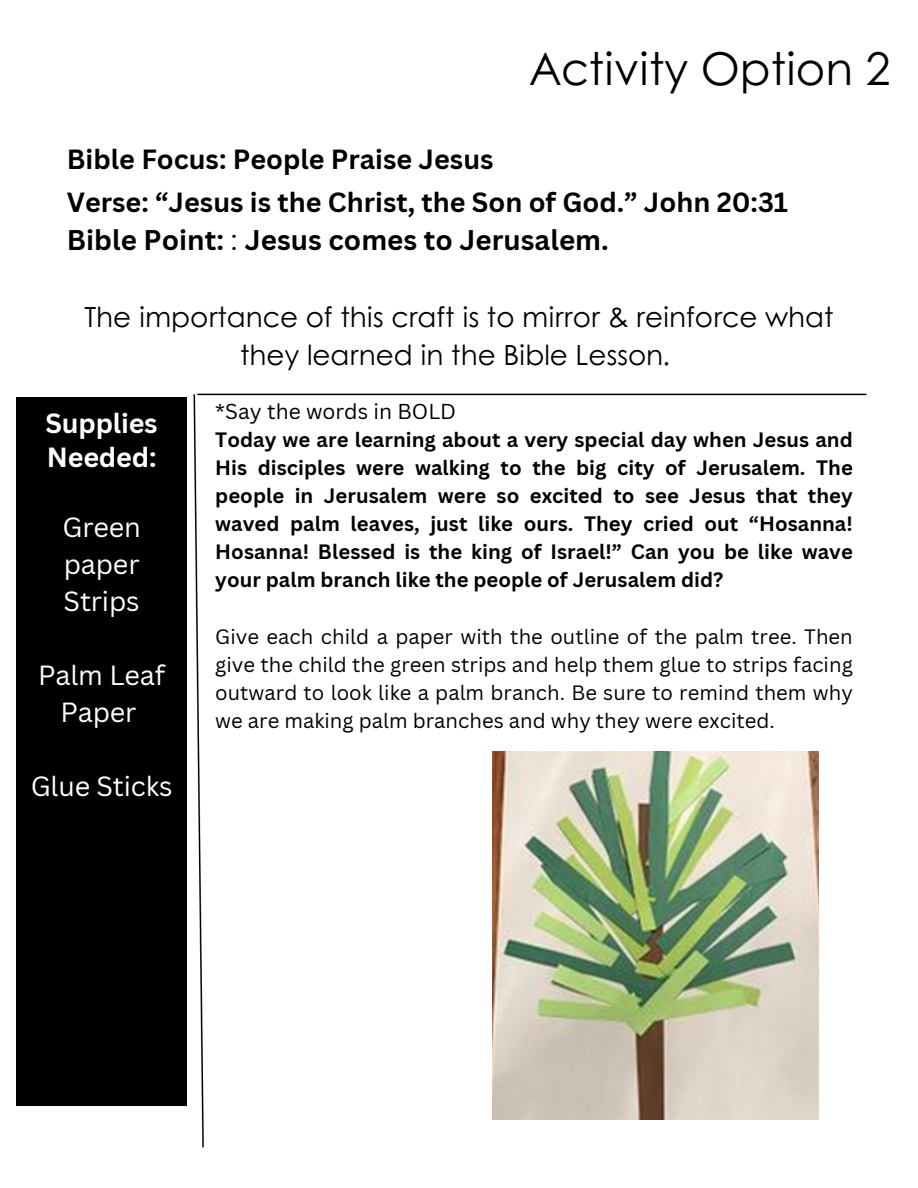
<style>
.page{position:relative;width:918px;height:1188px;background:#fff}
.page>*{position:absolute;margin:0;border:0;box-sizing:border-box;transform-origin:0 0}
.t1{font:45px "Century Gothic";color:#000}
.t2{font:27.75px/38.2px "Century Gothic";color:#000;text-align:center}
.t3{font:700 27.75px "Canva Sans";color:#000}
.t4{font:700 27px "Canva Sans";color:#000}
.t5{font:27px/37.2px "Canva Sans";letter-spacing:-.005em;color:#fff;text-align:justify}
.t6{font:700 27px/33.8px "Canva Sans";letter-spacing:-.01em;color:#fff}
.t7{font:21px "Canva Sans";color:#000}
.t8{font:700 20.25px/28.2px "Canva Sans";color:#000;text-align:justify}
.t9{font:20.25px/28.2px "Canva Sans";color:#000;text-align:justify}
.s1{font-weight:400}
</style>
<div class="page">
<img style="left:193px;top:393px;width:674px;height:755px">
<div style="left:17px;top:397px;width:170px;height:709px;background:#000"></div>
<img style="left:492px;top:751px;width:327px;height:368px">
<p class="t1" style="left:530px;top:35px;width:362px">Activity Option 2</p>
<p class="t4" style="left:67px;top:141px;width:428px">Bible Focus: People Praise Jesus</p>
<p class="t4" style="left:67px;top:183px;width:723px">Verse: “Jesus is the Christ, the Son of God.” John 20:31</p>
<p class="t3" style="left:67px;top:220px;width:543px">Bible Point: <span class="s1">:</span> Jesus comes to Jerusalem.</p>
<p class="t2" style="left:84px;top:296px;width:751px">The importance of this craft is to mirror &amp; reinforce what they learned in the Bible Lesson.</p>
<p class="t6" style="left:46px;top:406px;width:114px">Supplies<br>Needed:</p>
<p class="t5" style="left:62px;top:508px;width:80px">Green paper Strips</p>
<p class="t5" style="left:38px;top:656px;width:128px;text-align:center">Palm Leaf<br>Paper</p>
<p class="t5" style="left:31px;top:767px;width:143px">Glue Sticks</p>
<h1 class="t7" style="left:215px;top:396px;width:242px">*Say the words in BOLD</h1>
<h2 class="t8" style="left:215px;top:425px;width:639px">Today we are learning about a very special day when Jesus and His disciples were walking to the big city of Jerusalem. The people in Jerusalem were so excited to see Jesus that they waved palm leaves, just like ours. They cried out “Hosanna!<br>Hosanna! Blessed is the king of Israel!” Can you be like wave your palm branch like the people of Jerusalem did?</h2>
<h3 class="t9" style="left:215px;top:622px;width:639px">Give each child a paper with the outline of the palm tree. Then give the child the green strips and help them glue to strips facing outward to look like a palm branch. Be sure to remind them why we are making palm branches and why they were excited.</h3>
</div>
